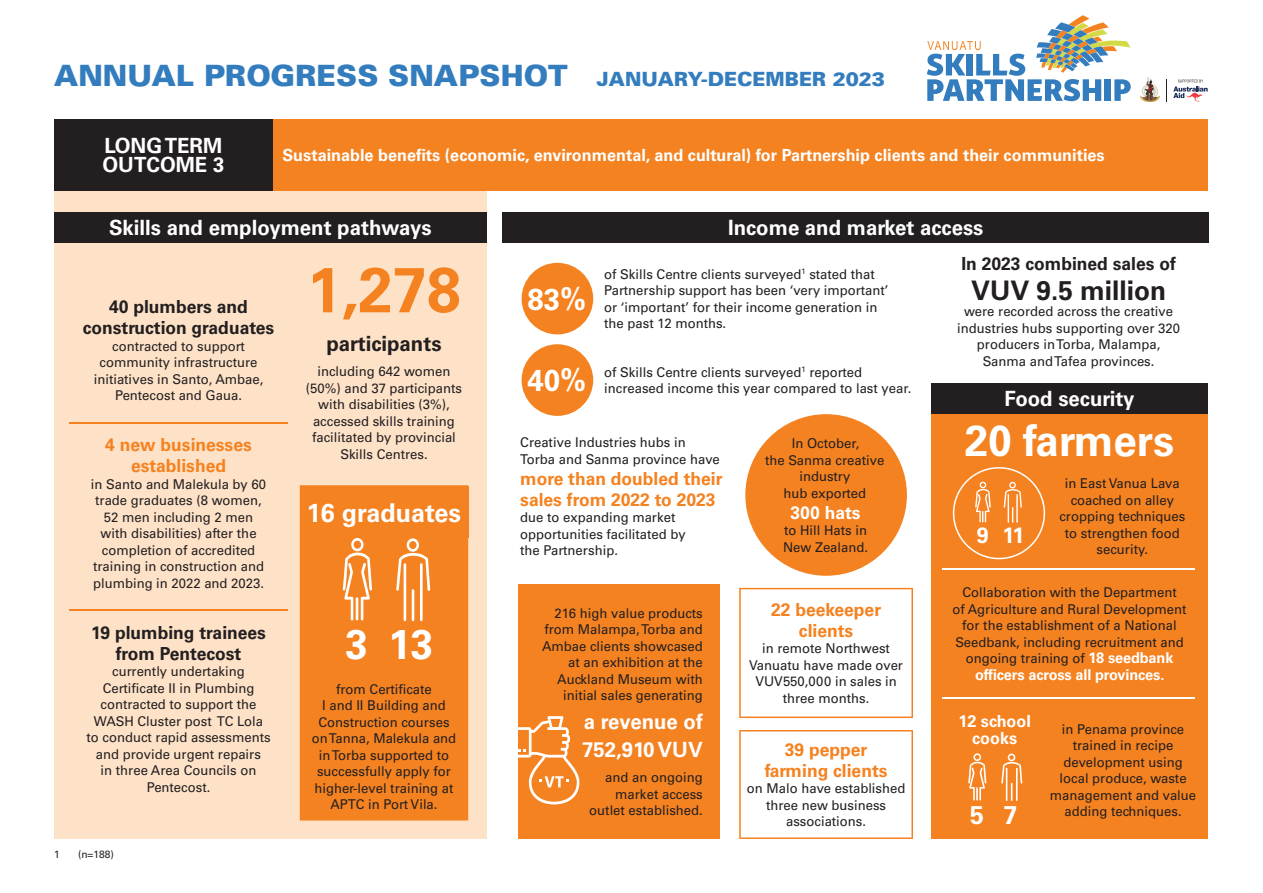
<style>
.page{position:relative;width:1263px;height:893px;background:#fff}
.page>*{position:absolute;margin:0;border:0;box-sizing:border-box;transform-origin:0 0}
.t1{font:700 63.3px "Univers LT Std";color:#f58220}
.t2{font:700 43.35px "Univers LT Std";color:#fff}
.t3{font:700 41.55px "Univers LT Std";color:#fff}
.t4{font:700 30.15px "Univers LT Std";color:#fff}
.t5{font:900 29.25px "Univers";color:#337dbe}
.t6{font:700 27px "Univers LT Std";color:#231f20}
.t7{font:700 25.95px "Univers LT Std";color:#fff}
.t8{font:700 25.65px "Univers LT Std";color:#fff}
.t9{font:700 22.2px "Univers LT Std";color:#fff}
.t10{font:700 21px/28.5px "Univers LT Std";color:#fff}
.t11{font:700 21px "Univers LT Std";color:#231f20}
.t12{font:700 20.85px/19.5px "Univers LT Std";color:#fff}
.t13{font:700 18px/21px "Univers LT Std";color:#f58220;text-align:center}
.t14{font:700 18px/21px "Univers LT Std";color:#231f20;text-align:center}
.t15{font:700 18px "Univers LT Std";color:#fff}
.t16{font:700 16.8px "Univers LT Std";color:#fff}
.t17{font:700 16.65px/16.6px "Univers LT Std";color:#fff;text-align:center}
.t18{font:700 15px "Univers LT Std";letter-spacing:-.01em;color:#fff}
.t19{font:13.5px/16.5px "Univers LT Std";color:#231f20;text-align:center}
.t20{font:10.5px "Univers LT Std";color:#231f20}
.s1{font-size:19.5px}
.s2{font-weight:700;font-size:15px;color:#fff}
</style>
<div class="page">
<div style="left:54px;top:120px;width:433px;height:719px;background:#fee2c8"></div>
<div style="left:931px;top:400px;width:277px;height:439px;background:#f58220"></div>
<img style="left:1140px;top:78px;width:19px;height:24px">
<svg style="left:1173px;top:80px;width:35px;height:22px"></svg>
<svg style="left:927px;top:15px;width:204px;height:86px"></svg>
<div style="left:54px;top:213px;width:433px;height:30px;background:#231f20"></div>
<div style="left:931px;top:383px;width:277px;height:30px;background:#231f20"></div>
<div style="left:267px;top:119px;width:941px;height:72px;background:#f58220"></div>
<div style="left:54px;top:119px;width:219px;height:72px;background:#231f20"></div>
<div style="left:300px;top:485px;width:168px;height:335px;background:#f58220"></div>
<div style="left:300px;top:487px;width:168px;height:51px;background:#f58220"></div>
<svg style="left:343px;top:538px;width:29px;height:82px;background:#f7a55f"></svg>
<hr style="left:356px;top:597px;width:2px;height:23px;background:#fff">
<svg style="left:396px;top:538px;width:34px;height:53px;background:#f69b4e"></svg>
<hr style="left:404px;top:563px;width:2px;height:58px;background:#fff">
<hr style="left:420px;top:563px;width:3px;height:58px;background:#fff">
<hr style="left:412px;top:589px;width:2px;height:32px;background:#fff">
<svg style="left:968px;top:753px;width:18px;height:47px"></svg>
<svg style="left:1001px;top:754px;width:21px;height:47px"></svg>
<hr style="left:69px;top:422px;width:219px;height:1px;background:#f58220">
<hr style="left:69px;top:609px;width:219px;height:1px;background:#f58220">
<hr style="left:943px;top:568px;width:252px;height:2px;background:#fff">
<hr style="left:943px;top:697px;width:252px;height:2px;background:#fff">
<svg style="left:953px;top:467px;width:92px;height:92px"></svg>
<div style="left:519px;top:584px;width:201px;height:255px;background:#f58220"></div>
<svg style="left:739px;top:588px;width:174px;height:130px"></svg>
<svg style="left:739px;top:730px;width:174px;height:109px"></svg>
<div style="left:502px;top:213px;width:707px;height:30px;background:#231f20"></div>
<div style="left:522px;top:263px;width:71px;height:71px;background:#f58220;border-radius:50%"></div>
<div style="left:522px;top:344px;width:71px;height:72px;background:#f58220;border-radius:50%"></div>
<div style="left:745px;top:414px;width:162px;height:162px;background:#f58220;border-radius:50%"></div>
<svg style="left:518px;top:716px;width:61px;height:88px"></svg>
<h3 class="t5" style="left:54px;top:64px;width:832px">ANNUAL PROGRESS SNAPSHOT <span class="s1">JANUARY-DECEMBER 2023</span></h3>
<h3 class="t12" style="left:102px;top:137px;width:123px">LONG TERM<br>OUTCOME 3</h3>
<p class="t16" style="left:282px;top:148px;width:824px">Sustainable benefits (economic, environmental, and cultural) for Partnership clients and their communities</p>
<h3 class="t10" style="left:109px;top:215px;width:324px">Skills and employment pathways</h3>
<h3 class="t14" style="left:83px;top:297px;width:193px">40 plumbers and construction graduates</h3>
<p class="t19" style="left:94px;top:338px;width:171px">contracted to support community infrastructure initiatives in Santo, Ambae,<br>Pentecost and Gaua.</p>
<h3 class="t13" style="left:105px;top:435px;width:148px">4 new businesses established</h3>
<p class="t19" style="left:91px;top:476px;width:177px">in Santo and Malekula by 60 trade graduates (8 women,<br>52 men including 2 men with disabilities) after the completion of accredited training in construction and plumbing in 2022 and 2023.</p>
<h3 class="t14" style="left:91px;top:623px;width:176px">19 plumbing trainees from Pentecost</h3>
<p class="t19" style="left:86px;top:664px;width:186px">currently undertaking<br>Certificate II in Plumbing contracted to support the<br>WASH Cluster post TC Lola to conduct rapid assessments and provide urgent repairs<br>in three Area Councils on<br>Pentecost.</p>
<p class="t20" style="left:54px;top:850px;width:7px">1</p>
<p class="t20" style="left:78px;top:850px;width:37px">(n=188)</p>
<h1 class="t1" style="left:307px;top:265px;width:155px">1,278</h1>
<h3 class="t11" style="left:326px;top:336px;width:117px">participants</h3>
<p class="t19" style="left:306px;top:364px;width:158px">including 642 women (50%) and 37 participants with disabilities (3%), accessed skills training facilitated by provincial<br>Skills Centres.</p>
<h3 class="t7" style="left:307px;top:502px;width:156px">16 graduates</h3>
<h3 class="t3" style="left:346px;top:628px;width:89px">3 13</h3>
<p class="t19" style="left:312px;top:682px;width:146px">from Certificate<br>I and II Building and<br>Construction courses on Tanna, Malekula and in Torba supported to successfully apply for higher-level training at<br>APTC in Port Vila.</p>
<h3 class="t4" style="left:527px;top:287px;width:60px">83%</h3>
<h3 class="t4" style="left:527px;top:368px;width:60px">40%</h3>
<h3 class="t10" style="left:728px;top:215px;width:257px">Income and market access</h3>
<p class="t19" style="left:604px;top:267px;width:286px;text-align:left">of Skills Centre clients surveyed<sup>1</sup> stated that Partnership support has been ‘very important’ or ‘important’ for their income generation in the past 12 months.</p>
<p class="t19" style="left:604px;top:365px;width:309px;text-align:left">of Skills Centre clients surveyed<sup>1</sup> reported increased income this year compared to last year.</p>
<h3 class="t14" style="left:961px;top:254px;width:216px">In 2023 combined sales of</h3>
<h3 class="t6" style="left:971px;top:280px;width:197px">VUV 9.5 million</h3>
<p class="t19" style="left:957px;top:304px;width:224px">were recorded across the creative industries hubs supporting over 320 producers in Torba, Malampa,<br>Sanma and Tafea provinces.</p>
<h3 class="t10" style="left:1004px;top:385px;width:132px">Food security</h3>
<p class="t19" style="left:520px;top:435px;width:201px;text-align:left">Creative Industries hubs in<br>Torba and Sanma province have</p>
<h3 class="t13" style="left:520px;top:469px;width:204px;text-align:left">more than doubled their sales from 2022 to 2023</h3>
<p class="t19" style="left:520px;top:510px;width:167px;text-align:left">due to expanding market opportunities facilitated by the Partnership.</p>
<p class="t19" style="left:542px;top:606px;width:162px;text-align:right">216 high value products from Malampa, Torba and<br>Ambae clients showcased at an exhibition at the<br>Auckland Museum with initial sales generating</p>
<h3 class="t10" style="left:582px;top:708px;width:122px">a revenue of<br>752,910 VUV</h3>
<p class="t19" style="left:589px;top:770px;width:115px;text-align:right">and an ongoing market access outlet established.</p>
<p class="t19" style="left:765px;top:436px;width:121px">In October,<br>the Sanma creative industry<br>hub exported</p>
<h3 class="t15" style="left:790px;top:505px;width:72px">300 hats</h3>
<p class="t19" style="left:783px;top:523px;width:87px;text-align:left">to Hill Hats in<br>New Zealand.</p>
<h3 class="t13" style="left:771px;top:600px;width:112px">22 beekeeper clients</h3>
<p class="t19" style="left:749px;top:641px;width:155px">in remote Northwest<br>Vanuatu have made over<br>VUV550,000 in sales in three months.</p>
<h3 class="t13" style="left:765px;top:740px;width:124px">39 pepper farming clients</h3>
<p class="t19" style="left:747px;top:781px;width:160px">on Malo have established three new business associations.</p>
<h2 class="t2" style="left:965px;top:424px;width:211px">20 farmers</h2>
<h3 class="t9" style="left:977px;top:526px;width:49px">9 11</h3>
<p class="t19" style="left:1059px;top:476px;width:127px">in East Vanua Lava coached on alley cropping techniques to strengthen food security.</p>
<p class="t19" style="left:952px;top:585px;width:236px">Collaboration with the Department<br>of Agriculture and Rural Development for the establishment of a National Seedbank, including recruitment and ongoing training of <span class="s2">18 seedbank</span></p>
<p class="t18" style="left:975px;top:668px;width:191px">officers across all provinces.</p>
<p class="t17" style="left:958px;top:714px;width:74px">12 school cooks</p>
<h3 class="t8" style="left:970px;top:805px;width:49px">5 7</h3>
<p class="t19" style="left:1050px;top:722px;width:148px">in Penama province trained in recipe development using local produce, waste management and value adding techniques.</p>
</div>
